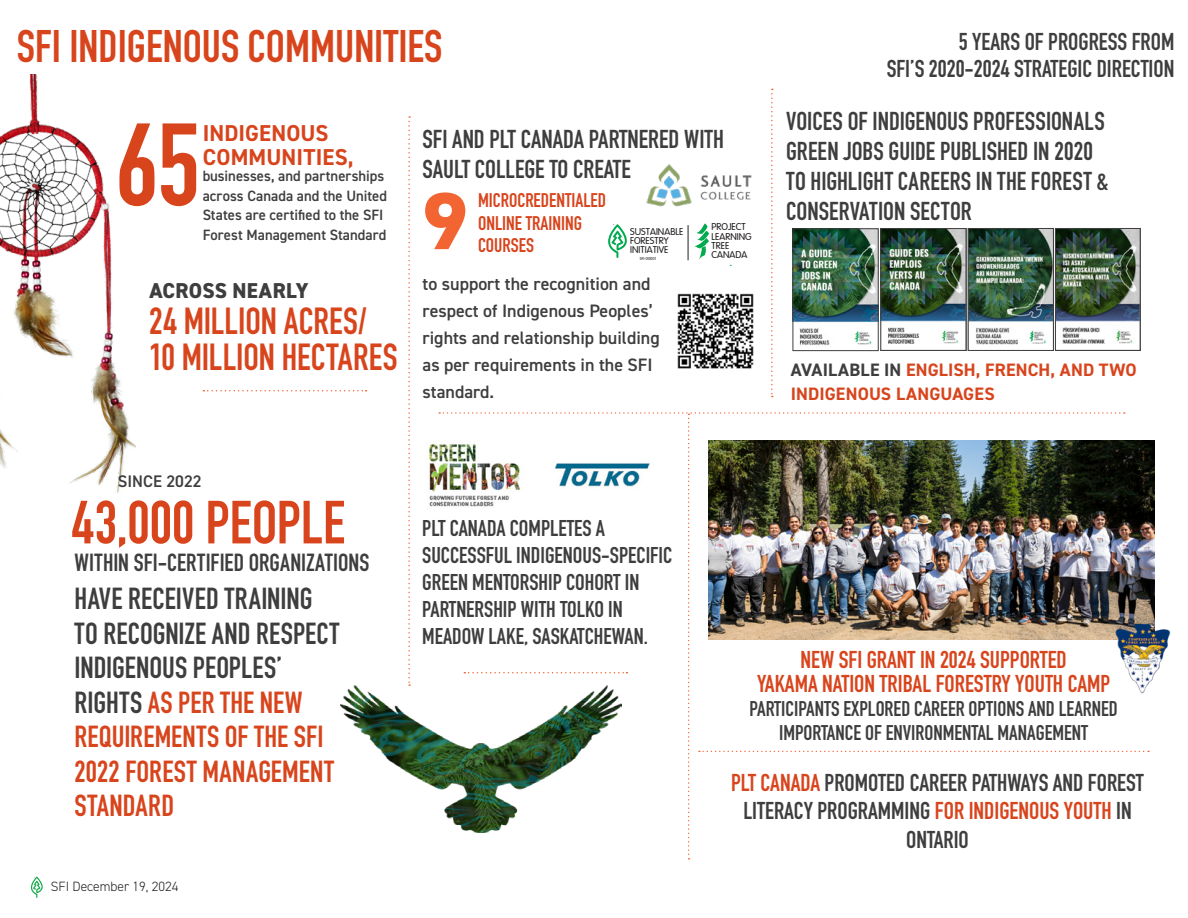
<style>
.page{position:relative;width:1188px;height:918px;background:#fff}
.page>*{position:absolute;margin:0;border:0;box-sizing:border-box;transform-origin:0 0}
.t1{font:700 115.2px "DIN Condensed";color:#d8441c}
.t2{font:800 81px "DIN2014";color:#f26533}
.t3{font:700 59.85px "DIN Condensed";color:#d8441c}
.t4{font:700 45px "DIN Condensed";color:#d8441c}
.t5{font:700 37.2px/36px "DIN Condensed";letter-spacing:.005em;color:#d8441c}
.t6{font:700 30px/34.5px "DIN Condensed";letter-spacing:.005em;color:#3e3e3f}
.t7{font:700 25.5px/30px "DIN Condensed";color:#3e3e3f}
.t8{font:700 24.45px "DIN Condensed";letter-spacing:.005em;color:#3e3e3f}
.general_body{font:700 24px/28.2px "DIN Condensed";color:#3e3e3f;text-align:center}
.general_body-2{font:700 24px/24px "DIN Condensed";color:#d8441c;text-align:center}
.t9{font:700 23.1px/24.2px "DIN2014";letter-spacing:.005em;color:#d8441c}
.t10{font:700 22.5px/27px "DIN Condensed";color:#3e3e3f}
.t11{font:800 21.6px "DIN2014";letter-spacing:.01em;color:#3e3e3f}
.general_body-3{font:700 21px/24px "DIN Condensed";color:#3e3e3f;text-align:center}
.t12{font:700 19.5px/22.5px "DIN Condensed";color:#d8441c}
.t13{font:600 18px/27px "DIN2014";color:#3e3e3f}
.t14{font:700 18px/24px "DIN2014";letter-spacing:.01em;color:#d8441c}
.t15{font:600 16.8px "DIN2014";color:#3e3e3f}
.t16{font:600 15px/19.6px "DIN2014";color:#3e3e3f}
.t17{font:300 13.5px "DIN2014";color:#231f20}
.t18{font:300 9.9px/9.3px "Vag";letter-spacing:.005em;color:#231f20}
.t19{font:300 4.35px "Vag";letter-spacing:.005em;color:#231f20}
.s1{color:#3e3e3f}
.s2{color:#d8441c}
</style>
<div class="page">
<svg style="left:31px;top:877px;width:12px;height:21px"></svg>
<img style="left:0;top:75px;width:136px;height:418px">
<svg style="left:203px;top:390px;width:164px;height:1px"></svg>
<img style="left:795px;top:230px;width:82px;height:116px">
<div style="left:793px;top:228px;width:86px;height:123px;border:1px solid #3e3e3f"></div>
<img style="left:883px;top:230px;width:81px;height:114px">
<div style="left:881px;top:228px;width:85px;height:123px;border:1px solid #3e3e3f"></div>
<img style="left:970px;top:230px;width:82px;height:115px">
<div style="left:968px;top:228px;width:86px;height:123px;border:1px solid #3e3e3f"></div>
<img style="left:1057px;top:230px;width:81px;height:114px">
<div style="left:1055px;top:228px;width:85px;height:123px;border:1px solid #3e3e3f"></div>
<svg style="left:771px;top:89px;width:2px;height:308px"></svg>
<svg style="left:408px;top:116px;width:2px;height:570px"></svg>
<img style="left:340px;top:686px;width:99px;height:103px">
<img style="left:646px;top:164px;width:106px;height:43px">
<svg style="left:694px;top:223px;width:15px;height:37px"></svg>
<svg style="left:608px;top:224px;width:19px;height:34px"></svg>
<hr style="left:688px;top:225px;width:1px;height:35px;background:#231f20">
<img style="left:677px;top:293px;width:77px;height:76px">
<img style="left:429px;top:444px;width:10px;height:63px">
<svg style="left:439px;top:412px;width:710px;height:447px"></svg>
<img style="left:547px;top:457px;width:112px;height:33px">
<img style="left:708px;top:440px;width:446px;height:199px">
<img style="left:1112px;top:619px;width:59px;height:77px">
<p class="t4" style="left:17px;top:16px;width:427px">SFI INDIGENOUS COMMUNITIES</p>
<p class="general_body" style="left:887px;top:28px;width:289px;line-height:27px;text-align:right">5 YEARS OF PROGRESS FROM<br>SFI’S 2020-2024 STRATEGIC DIRECTION</p>
<p class="t1" style="left:116px;top:88px;width:86px">65</p>
<p class="t9" style="left:203px;top:121px;width:152px">INDIGENOUS<br>COMMUNITIES,</p>
<p class="t16" style="left:203px;top:166px;width:186px">businesses, and partnerships across Canada and the United<br>States are certified to the SFI<br>Forest Management Standard</p>
<p class="t11" style="left:149px;top:276px;width:161px">ACROSS NEARLY</p>
<p class="t5" style="left:149px;top:302px;width:250px">24 MILLION ACRES/<br>10 MILLION HECTARES</p>
<p class="t7" style="left:423px;top:124px;width:303px">SFI AND PLT CANADA PARTNERED WITH<br>SAULT COLLEGE TO CREATE</p>
<p class="t12" style="left:478px;top:189px;width:130px">MICROCREDENTIALED<br>ONLINE TRAINING<br>COURSES</p>
<p class="t13" style="left:423px;top:269px;width:239px">to support the recognition and respect of Indigenous Peoples’ rights and relationship building as per requirements in the SFI standard.</p>
<p class="t2" style="left:423px;top:167px;width:47px">9</p>
<p class="t18" style="left:711px;top:223px;width:42px">PROJECT<br>LEARNING<br>TREE<br>CANADA</p>
<p class="t18" style="left:630px;top:227px;width:55px">SUSTAINABLE<br>FORESTRY<br>INITIATIVE</p>
<p class="t19" style="left:640px;top:256px;width:18px">SFI-00001</p>
<p class="t7" style="left:786px;top:106px;width:324px">VOICES OF INDIGENOUS PROFESSIONALS<br>GREEN JOBS GUIDE PUBLISHED IN 2020<br>TO HIGHLIGHT CAREERS IN THE FOREST &amp;<br>CONSERVATION SECTOR</p>
<p class="t14" style="left:791px;top:358px;width:347px"><span class="s1">AVAILABLE IN</span> ENGLISH, FRENCH, AND TWO<br>INDIGENOUS LANGUAGES</p>
<p class="t15" style="left:118px;top:470px;width:85px">SINCE 2022</p>
<p class="t3" style="left:72px;top:482px;width:275px">43,000 PEOPLE</p>
<p class="t8" style="left:75px;top:546px;width:296px">WITHIN SFI-CERTIFIED ORGANIZATIONS</p>
<p class="t6" style="left:75px;top:581px;width:266px">HAVE RECEIVED TRAINING<br>TO RECOGNIZE AND RESPECT<br>INDIGENOUS PEOPLES’<br>RIGHTS <span class="s2">AS PER THE NEW<br>REQUIREMENTS OF THE SFI<br>2022 FOREST MANAGEMENT<br>STANDARD</span></p>
<p class="t17" style="left:51px;top:878px;width:129px">SFI December 19, 2024</p>
<p class="t10" style="left:422px;top:514px;width:252px">PLT CANADA COMPLETES A<br>SUCCESSFUL INDIGENOUS-SPECIFIC<br>GREEN MENTORSHIP COHORT IN<br>PARTNERSHIP WITH TOLKO IN<br>MEADOW LAKE, SASKATCHEWAN.</p>
<p class="general_body-2" style="left:757px;top:647px;width:355px">NEW SFI GRANT IN 2024 SUPPORTED<br>YAKAMA NATION TRIBAL FORESTRY YOUTH CAMP</p>
<p class="general_body-3" style="left:749px;top:696px;width:370px">PARTICIPANTS EXPLORED CAREER OPTIONS AND LEARNED<br>IMPORTANCE OF ENVIRONMENTAL MANAGEMENT</p>
<p class="general_body" style="left:731px;top:769px;width:414px"><span class="s2">PLT CANADA</span> PROMOTED CAREER PATHWAYS AND FOREST<br>LITERACY PROGRAMMING <span class="s2">FOR INDIGENOUS YOUTH</span> IN<br>ONTARIO</p>
</div>
